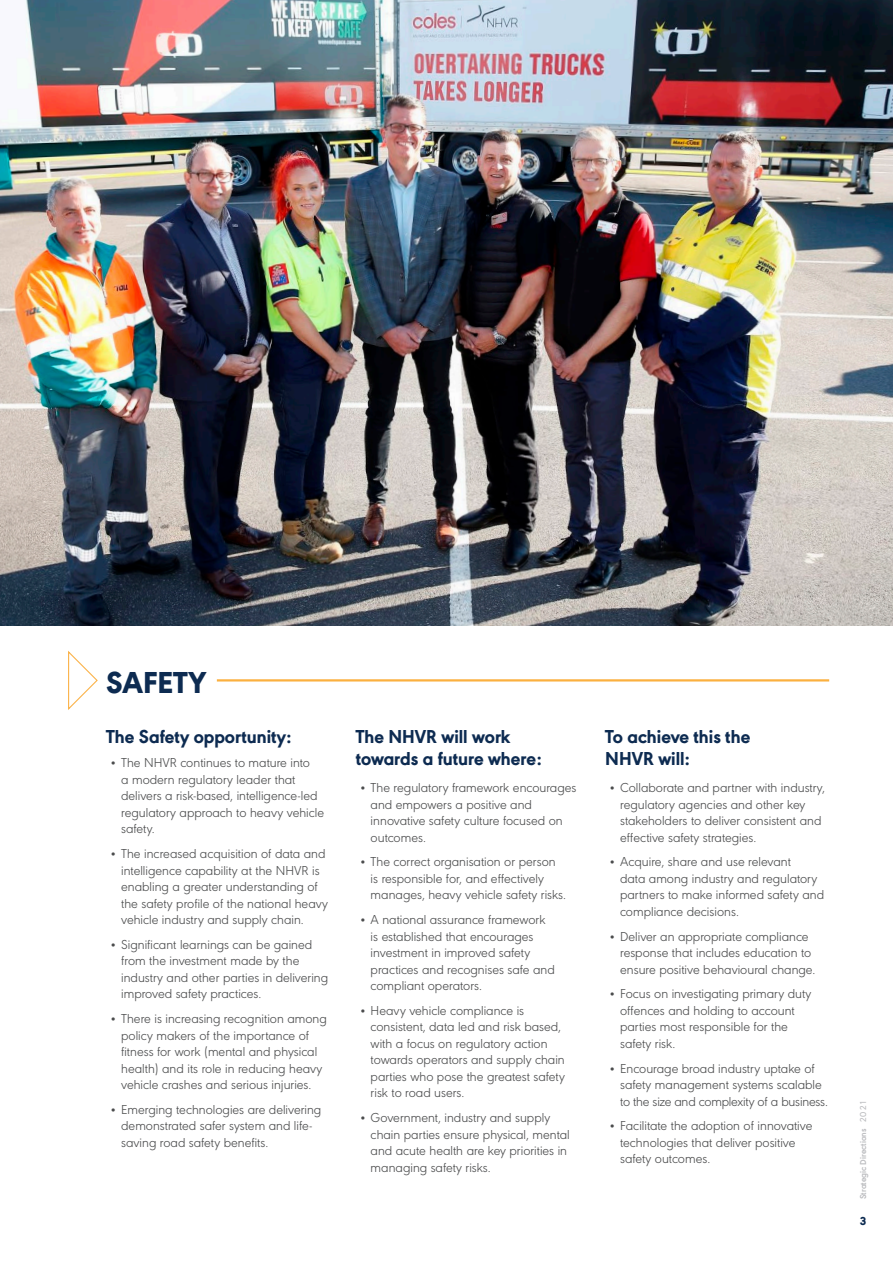
<style>
.page{position:relative;width:893px;height:1263px;background:#fff}
.page>*{position:absolute;margin:0;border:0;box-sizing:border-box;transform-origin:0 0}
.t1{font:800 31.5px "URW Geometric";color:#0d2b51}
.t2{font:800 19.5px/22.5px "URW Geometric";color:#0d2b51}
.t3{font:300 13.5px/16.5px "URW Geometric";color:#4b4c4d}
.t4{font:800 12px "URW Geometric";color:#0d2b51}
.t5{font:700 9px "URW Geometric";color:#bcbdc0}
.s1{font-size:12px}
.s2{font-weight:500}
</style>
<div class="page">
<img style="left:0;top:0;width:893px;height:625px">
<svg style="left:68px;top:650px;width:30px;height:60px"></svg>
<hr style="left:217px;top:679px;width:612px;height:2px;background:#fbb03f">
<h1 class="t1" style="left:106px;top:659px;width:101px">SAFETY</h1>
<h2 class="t2" style="left:106px;top:723px;width:187px">The Safety opportunity:</h2>
<p class="t3" style="left:121px;top:754px;width:204px;text-indent:-11px"><span class="s1">•</span> The NHVR continues to mature into<br>a modern regulatory leader that delivers a risk-based, intelligence-led regulatory approach to heavy vehicle safety.</p>
<p class="t3" style="left:121px;top:844px;width:208px;text-indent:-11px"><span class="s1">•</span> The increased acquisition of data and intelligence capability at the NHVR is enabling a greater understanding of the safety profile of the national heavy vehicle industry and supply chain.</p>
<p class="t3" style="left:121px;top:935px;width:208px;text-indent:-11px"><span class="s1">•</span> Significant learnings can be gained from the investment made by the industry and other parties in delivering improved safety practices.</p>
<p class="t3" style="left:111px;top:1009px;width:218px;text-align:center"><span class="s1">•</span> There is increasing recognition among policy makers of the importance of fitness for work (mental and physical health) and its role in reducing heavy vehicle crashes and serious injuries.</p>
<p class="t3" style="left:121px;top:1100px;width:202px;text-indent:-11px"><span class="s1">•</span> Emerging technologies are delivering demonstrated safer system and life&shy;saving road safety benefits.</p>
<h2 class="t2" style="left:356px;top:723px;width:187px">The NHVR will work towards a future where:</h2>
<p class="t3" style="left:371px;top:778px;width:207px;text-indent:-11px"><span class="s1">•</span> The regulatory framework encourages and empowers a positive and innovative safety culture focused on outcomes.</p>
<p class="t3" style="left:371px;top:853px;width:197px;text-indent:-11px"><span class="s1">•</span> The correct organisation or person is responsible for, and effectively manages, heavy vehicle safety risks.</p>
<p class="t3" style="left:371px;top:910px;width:186px;text-indent:-11px"><span class="s1">•</span> A national assurance framework is established that encourages investment in improved safety practices and recognises safe and compliant operators.</p>
<p class="t3" style="left:371px;top:1001px;width:196px;text-indent:-11px"><span class="s1">•</span> Heavy vehicle compliance is consistent, data led and risk based, with a focus on regulatory action towards operators and supply chain parties who pose the greatest safety risk to road users.</p>
<p class="t3" style="left:371px;top:1108px;width:201px;text-indent:-11px"><span class="s1">•</span> Government, industry and supply chain parties ensure physical, mental and acute health are key priorities in managing safety risks.</p>
<h2 class="t2" style="left:605px;top:723px;width:147px">To achieve this the<br>NHVR will:</h2>
<p class="t3" style="left:620px;top:778px;width:206px;text-indent:-11px"><span class="s1">•</span> Collaborate and partner with industry, regulatory agencies and other key stakeholders to deliver consistent and effective safety strategies.</p>
<p class="t3" style="left:620px;top:853px;width:205px;text-indent:-11px"><span class="s1">•</span> Acquire, share and use relevant<br>data among industry and regulatory partners to make informed safety and compliance decisions.</p>
<p class="t3" style="left:620px;top:927px;width:197px;text-indent:-11px"><span class="s1">•</span> Deliver an appropriate compliance response that includes education to ensure positive behavioural change.</p>
<p class="t3" style="left:620px;top:985px;width:193px;text-indent:-11px"><span class="s1">•</span> Focus on investigating primary duty offences and holding to account parties most responsible for the safety risk.</p>
<p class="t3" style="left:620px;top:1059px;width:209px;text-indent:-11px"><span class="s1">•</span> Encourage broad industry uptake of safety management systems scalable to the size and complexity of a business.</p>
<p class="t3" style="left:620px;top:1117px;width:194px;text-indent:-11px"><span class="s1">•</span> Facilitate the adoption of innovative technologies that deliver positive safety outcomes.</p>
<p class="t5" style="left:856px;top:1199px;width:99px;rotate:-90deg">Strategic Directions <span class="s2">2021</span></p>
<p class="t4" style="left:860px;top:1212px;width:7px">3</p>
</div>
